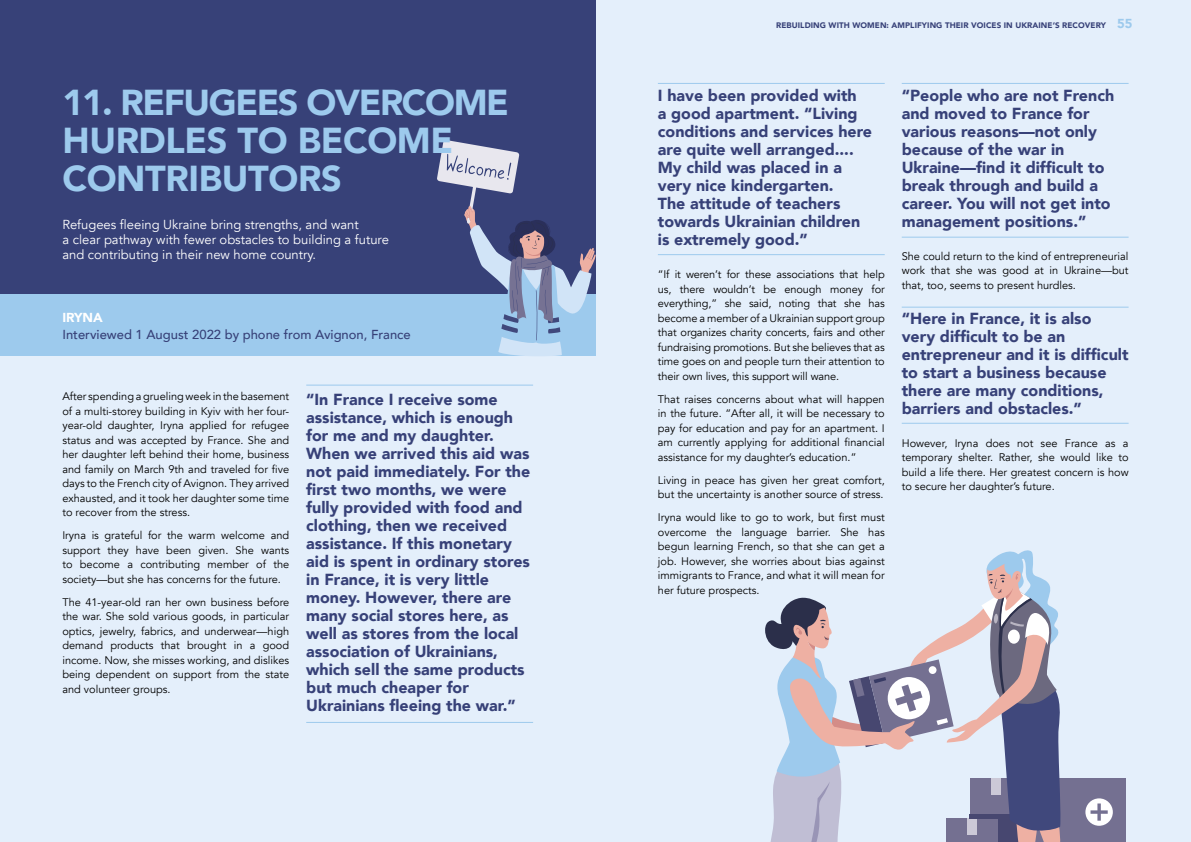
<style>
.page{position:relative;width:1191px;height:842px;background:#e4effb}
.page>*{position:absolute;margin:0;border:0;box-sizing:border-box;transform-origin:0 0}
.t1{font:900 36px/38px "Avenir";letter-spacing:-.01em;color:#9dcaed}
.t2{font:900 16px/18px "Avenir";color:#374178}
.t3{font:13px/15px "Avenir";color:#fff}
.t4{font:500 13px "Avenir";color:#374178}
.t5{font:900 13px "Avenir";color:#fff}
.t6{font:11px/14.5px "Avenir";color:#000;text-align:justify}
.t7{font:900 8px "Avenir";letter-spacing:.01em;color:#374178}
.s1{font-size:13px;color:#9dcaed}
</style>
<div class="page">
<div style="left:0;top:0;width:595px;height:319px;background:#374178"></div>
<div style="left:0;top:295px;width:595px;height:61px;background:#9dcaed"></div>
<hr style="left:306px;top:385px;width:227px;height:1px;background:#9dcaed">
<hr style="left:306px;top:722px;width:227px;height:1px;background:#9dcaed">
<hr style="left:658px;top:83px;width:226px;height:1px;background:#9dcaed">
<hr style="left:658px;top:254px;width:226px;height:1px;background:#9dcaed">
<hr style="left:901px;top:83px;width:227px;height:1px;background:#9dcaed">
<hr style="left:901px;top:237px;width:227px;height:1px;background:#9dcaed">
<hr style="left:901px;top:307px;width:227px;height:1px;background:#9dcaed">
<hr style="left:901px;top:423px;width:227px;height:1px;background:#9dcaed">
<svg style="left:437px;top:140px;width:159px;height:216px"></svg>
<div style="left:1030px;top:779px;width:95px;height:63px;background:#747091"></div>
<div style="left:1085px;top:798px;width:27px;height:28px;background:#fff;border-radius:50%"></div>
<svg style="left:1090px;top:803px;width:17px;height:18px"></svg>
<svg style="left:765px;top:550px;width:296px;height:292px"></svg>
<h1 class="t1" style="left:62px;top:83px;width:448px">11. REFUGEES OVERCOME<br>HURDLES TO BECOME<br>CONTRIBUTORS</h1>
<p class="t3" style="left:62px;top:217px;width:328px">Refugees fleeing Ukraine bring strengths, and want<br>a clear pathway with fewer obstacles to building a future and contributing in their new home country.</p>
<p class="t5" style="left:62px;top:307px;width:42px">IRYNA</p>
<p class="t4" style="left:62px;top:324px;width:350px">Interviewed 1 August 2022 by phone from Avignon, France</p>
<p class="t6" style="left:62px;top:389px;width:228px">After spending a grueling week in the basement of a multi-storey building in Kyiv with her four&shy;year‑old daughter, Iryna applied for refugee status and was accepted by France. She and her daughter left behind their home, business and family on March 9th and traveled for five days to the French city of Avignon. They arrived exhausted, and it took her daughter some time to recover from the stress.</p>
<p class="t6" style="left:62px;top:528px;width:228px">Iryna is grateful for the warm welcome and support they have been given. She wants to become a contributing member of the society—but she has concerns for the future.</p>
<p class="t6" style="left:62px;top:595px;width:228px">The 41-year-old ran her own business before the war. She sold various goods, in particular optics, jewelry, fabrics, and underwear—high demand products that brought in a good income. Now, she misses working, and dislikes being dependent on support from the state and volunteer groups.</p>
<p class="t2" style="left:306px;top:390px;width:225px">“In France I receive some assistance, which is enough for me and my daughter.<br>When we arrived this aid was not paid immediately. For the first two months, we were fully provided with food and clothing, then we received assistance. If this monetary aid is spent in ordinary stores in France, it is very little money. However, there are many social stores here, as well as stores from the local association of Ukrainians, which sell the same products but much cheaper for<br>Ukrainians fleeing the war.”</p>
<p class="t7" style="left:776px;top:19px;width:358px">REBUILDING WITH WOMEN: AMPLIFYING THEIR VOICES IN UKRAINE’S RECOVERY <span class="s1">55</span></p>
<h2 class="t2" style="left:658px;top:86px;width:216px">I have been provided with<br>a good apartment. “Living conditions and services here are quite well arranged....<br>My child was placed in a very nice kindergarten.<br>The attitude of teachers towards Ukrainian children is extremely good.”</h2>
<p class="t6" style="left:658px;top:267px;width:228px">“If it weren’t for these associations that help us, there wouldn’t be enough money for everything,” she said, noting that she has become a member of a Ukrainian support group that organizes charity concerts, fairs and other fundraising promotions. But she believes that as time goes on and people turn their attention to their own lives, this support will wane.</p>
<p class="t6" style="left:658px;top:392px;width:228px">That raises concerns about what will happen in the future. “After all, it will be necessary to pay for education and pay for an apartment. I am currently applying for additional financial assistance for my daughter’s education.”</p>
<p class="t6" style="left:658px;top:473px;width:228px">Living in peace has given her great comfort, but the uncertainty is another source of stress.</p>
<p class="t6" style="left:658px;top:510px;width:228px">Iryna would like to go to work, but first must overcome the language barrier. She has begun learning French, so that she can get a job. However, she worries about bias against immigrants to France, and what it will mean for her future prospects.</p>
<h2 class="t2" style="left:901px;top:86px;width:214px">“People who are not French and moved to France for various reasons—not only because of the war in<br>Ukraine—find it difficult to break through and build a career. You will not get into management positions.”</h2>
<p class="t6" style="left:901px;top:249px;width:228px">She could return to the kind of entrepreneurial work that she was good at in Ukraine—but that, too, seems to present hurdles.</p>
<h2 class="t2" style="left:901px;top:309px;width:228px">“Here in France, it is also very difficult to be an entrepreneur and it is difficult to start a business because there are many conditions, barriers and obstacles.”</h2>
<p class="t6" style="left:901px;top:436px;width:228px">However, Iryna does not see France as a temporary shelter. Rather, she would like to build a life there. Her greatest concern is how to secure her daughter’s future.</p>
</div>
